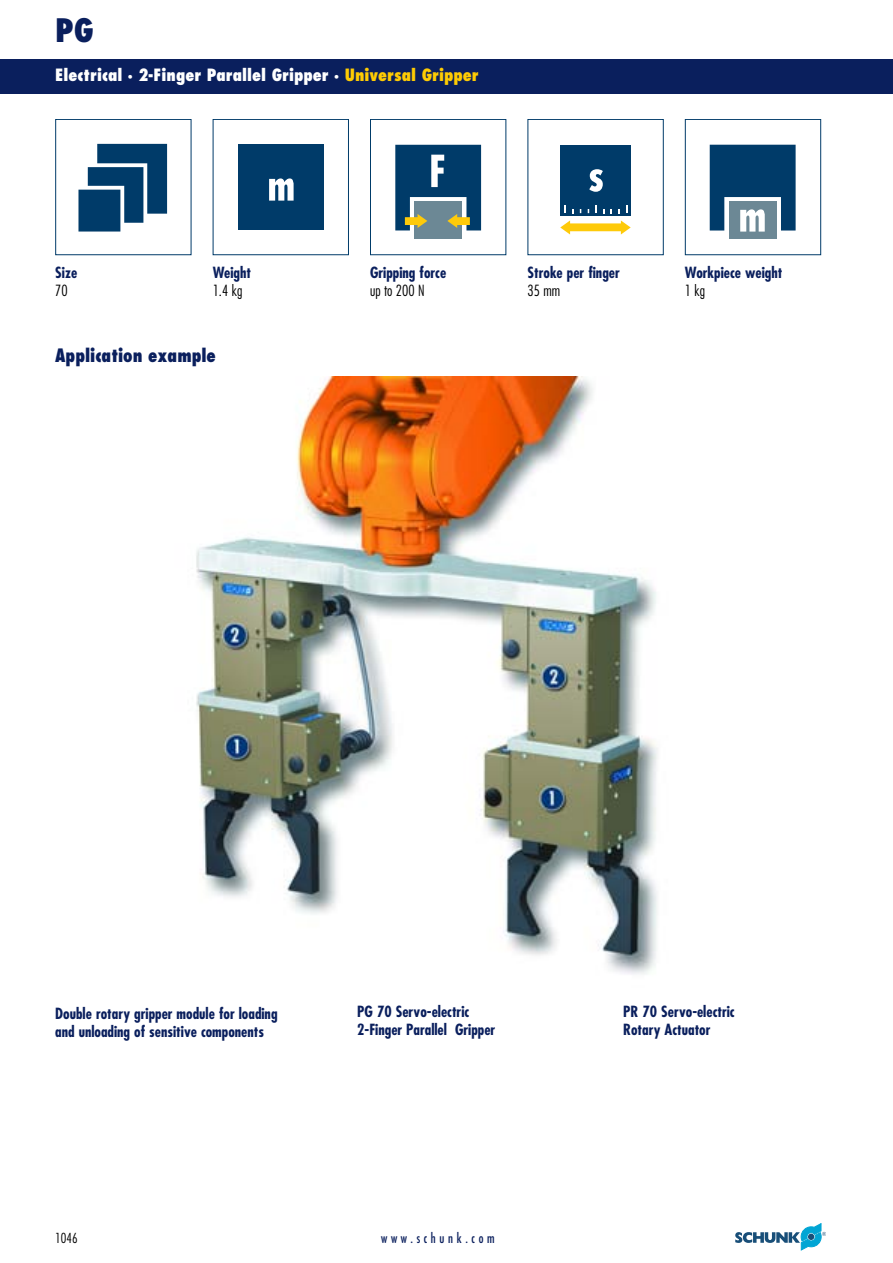
<style>
.page{position:relative;width:893px;height:1263px;background:#fff}
.page>*{position:absolute;margin:0;border:0;box-sizing:border-box;transform-origin:0 0}
.t1{font:800 condensed 31.5px "Futura";color:#0a1f5d}
.t2{font:800 condensed 18px "Futura";color:#0a1f5d;scale:.95 1}
.t3{font:800 condensed 16.5px "Futura";color:#fff}
.t4{font:700 condensed 15px/18px "Futura";color:#0a1f5d}
.t5{font:300 condensed 15px "Futura";color:#000}
.t6{font:300 condensed 13.5px "Futura";color:#000}
.t7{font:condensed 13.35px "Futura";letter-spacing:.29em;color:#0a1f5d;scale:.95 1}
.s1{color:#ffcc03}
</style>
<div class="page">
<div style="left:0;top:60px;width:892px;height:34px;background:#0a1f5d"></div>
<svg style="left:735px;top:1223px;width:90px;height:27px"></svg>
<div style="left:685px;top:119px;width:136px;height:136px;border:1px solid #003b69"></div>
<div style="left:370px;top:119px;width:136px;height:136px;border:1px solid #003b69"></div>
<div style="left:213px;top:119px;width:136px;height:136px;border:1px solid #003b69"></div>
<div style="left:55px;top:119px;width:136px;height:136px;border:1px solid #003b69"></div>
<svg style="left:78px;top:144px;width:89px;height:88px"></svg>
<div style="left:238px;top:145px;width:86px;height:85px;background:#003b69"></div>
<svg style="left:269px;top:178px;width:24px;height:23px"></svg>
<div style="left:414px;top:202px;width:48px;height:37px;background:#6c8895"></div>
<svg style="left:395px;top:145px;width:86px;height:85px"></svg>
<div style="left:560px;top:145px;width:71px;height:70px;background:#003b69"></div>
<svg style="left:589px;top:169px;width:14px;height:23px"></svg>
<svg style="left:560px;top:220px;width:70px;height:15px"></svg>
<svg style="left:564px;top:206px;width:2px;height:7px"></svg>
<svg style="left:618px;top:206px;width:9px;height:7px"></svg>
<div style="left:728px;top:202px;width:48px;height:37px;background:#6c8895"></div>
<svg style="left:709px;top:145px;width:86px;height:87px"></svg>
<img style="left:196px;top:376px;width:462px;height:598px">
<h1 class="t1" style="left:55px;top:17px;width:40px">PG</h1>
<p class="t3" style="left:55px;top:68px;width:425px">Electrical · 2-Finger Parallel Gripper · <span class="s1">Universal Gripper</span></p>
<p class="t4" style="left:55px;top:265px;width:23px">Size</p>
<p class="t5" style="left:55px;top:284px;width:14px">70</p>
<p class="t4" style="left:213px;top:265px;width:40px">Weight</p>
<p class="t5" style="left:213px;top:284px;width:31px">1.4 kg</p>
<p class="t2" style="left:55px;top:347px;width:170px">Application example</p>
<p class="t4" style="left:370px;top:265px;width:78px">Gripping force</p>
<p class="t5" style="left:370px;top:284px;width:56px">up to 200 N</p>
<p class="t4" style="left:527px;top:265px;width:94px">Stroke per finger</p>
<p class="t5" style="left:527px;top:284px;width:34px">35 mm</p>
<p class="t4" style="left:685px;top:265px;width:99px">Workpiece weight</p>
<p class="t5" style="left:685px;top:284px;width:22px">1 kg</p>
<p class="t4" style="left:55px;top:1005px;width:224px">Double rotary gripper module for loading and unloading of sensitive components</p>
<p class="t4" style="left:357px;top:1004px;width:140px">PG 70 Servo-electric<br>2-Finger Parallel Gripper</p>
<p class="t4" style="left:623px;top:1004px;width:113px">PR 70 Servo-electric<br>Rotary Actuator</p>
<p class="t6" style="left:55px;top:1232px;width:24px">1046</p>
<p class="t7" style="left:381px;top:1232px;width:121px">www.schunk.com</p>
</div>
